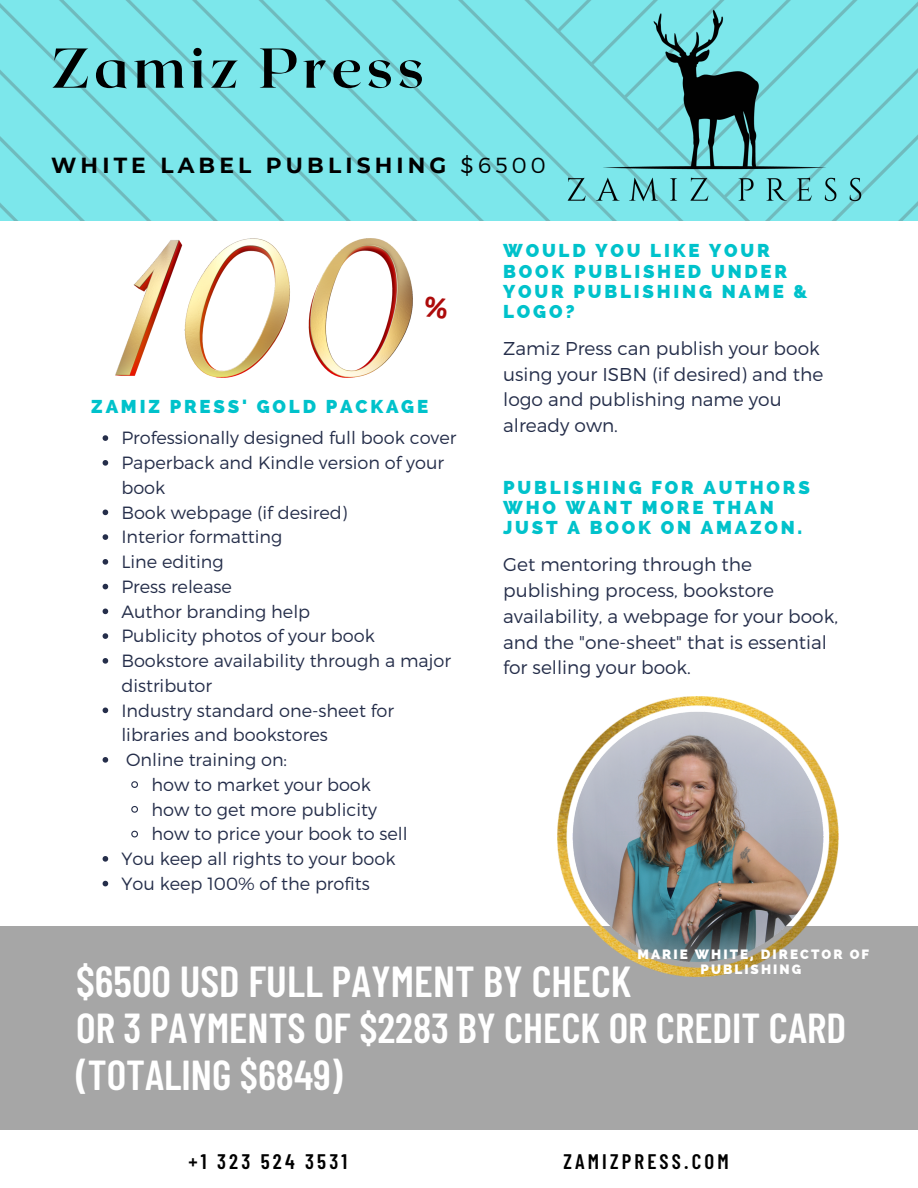
<style>
.page{position:relative;width:918px;height:1188px;background:#fff}
.page>*{position:absolute;margin:0;border:0;box-sizing:border-box;transform-origin:0 0}
.t1{font:700 55.95px "Roxborough CF";letter-spacing:.08em;color:#000}
.t2{font:600 43.35px "Barlow Condensed";color:#fff}
.t3{font:600 41.85px/47.2px "Barlow Condensed";color:#fff}
.t4{font:700 21.75px "Montserrat";letter-spacing:.19em;color:#000}
.t5{font:600 21px "Barlow Condensed";letter-spacing:.15em;color:#000}
.t6{font:300 18.6px/25.8px "Montserrat";color:#252e4a}
.t7{font:800 18.6px/20.2px "Raleway";letter-spacing:.15em;color:#00c2cb}
.t8{font:300 17.7px "Montserrat";color:#252e4a}
.t9{font:800 13.5px/14.7px "Raleway";letter-spacing:.15em;color:#fff;text-align:center}
.s1{font-weight:300}
</style>
<div class="page">
<div style="left:0;top:0;width:918px;height:927px;background:#7ce7eb"></div>
<div style="left:0;top:221px;width:918px;height:705px;background:#fff"></div>
<div style="left:0;top:927px;width:918px;height:261px;background:#a6a6a6"></div>
<div style="left:0;top:1130px;width:918px;height:58px;background:#fff"></div>
<img style="left:557px;top:697px;width:282px;height:280px">
<img style="left:557px;top:0;width:314px;height:221px">
<img style="left:115px;top:239px;width:297px;height:138px">
<svg style="left:103px;top:435px;width:5px;height:6px"></svg>
<svg style="left:103px;top:460px;width:5px;height:6px"></svg>
<svg style="left:103px;top:510px;width:5px;height:5px"></svg>
<svg style="left:103px;top:534px;width:5px;height:6px"></svg>
<svg style="left:103px;top:559px;width:5px;height:6px"></svg>
<svg style="left:103px;top:584px;width:5px;height:5px"></svg>
<svg style="left:103px;top:609px;width:5px;height:5px"></svg>
<svg style="left:103px;top:633px;width:5px;height:6px"></svg>
<svg style="left:103px;top:658px;width:5px;height:6px"></svg>
<svg style="left:103px;top:708px;width:5px;height:5px"></svg>
<svg style="left:103px;top:757px;width:5px;height:6px"></svg>
<svg style="left:131px;top:781px;width:7px;height:7px"></svg>
<svg style="left:131px;top:806px;width:7px;height:7px"></svg>
<svg style="left:131px;top:830px;width:7px;height:8px"></svg>
<svg style="left:103px;top:856px;width:5px;height:6px"></svg>
<svg style="left:103px;top:881px;width:5px;height:5px"></svg>
<h1 class="t1" style="left:51px;top:32px;width:374px">Zamiz Press</h1>
<p class="t4" style="left:51px;top:152px;width:496px">WHITE LABEL PUBLISHING <span class="s1">$6500</span></p>
<p class="t7" style="left:91px;top:396px;width:338px">ZAMIZ PRESS' GOLD PACKAGE</p>
<p class="t8" style="left:121px;top:426px;width:337px">Professionally designed full book cover</p>
<p class="t8" style="left:121px;top:451px;width:324px">Paperback and Kindle version of your</p>
<p class="t8" style="left:121px;top:476px;width:45px">book</p>
<p class="t8" style="left:121px;top:501px;width:228px">Book webpage (if desired)</p>
<p class="t8" style="left:121px;top:525px;width:162px">Interior formatting</p>
<p class="t8" style="left:121px;top:550px;width:104px">Line editing</p>
<p class="t8" style="left:121px;top:575px;width:112px">Press release</p>
<p class="t8" style="left:121px;top:600px;width:190px">Author branding help</p>
<p class="t8" style="left:121px;top:624px;width:255px">Publicity photos of your book</p>
<p class="t8" style="left:121px;top:649px;width:331px">Bookstore availability through a major</p>
<p class="t8" style="left:121px;top:674px;width:92px">distributor</p>
<p class="t8" style="left:121px;top:699px;width:274px">Industry standard one-sheet for</p>
<p class="t8" style="left:121px;top:723px;width:208px">libraries and bookstores</p>
<p class="t8" style="left:126px;top:748px;width:162px">Online training on:</p>
<p class="t8" style="left:151px;top:773px;width:221px">how to market your book</p>
<p class="t8" style="left:151px;top:798px;width:227px">how to get more publicity</p>
<p class="t8" style="left:151px;top:822px;width:258px">how to price your book to sell</p>
<p class="t8" style="left:121px;top:847px;width:276px">You keep all rights to your book</p>
<p class="t8" style="left:121px;top:872px;width:250px">You keep 100% of the profits</p>
<p class="t7" style="left:503px;top:241px;width:306px">WOULD YOU LIKE YOUR<br>BOOK PUBLISHED UNDER<br>YOUR PUBLISHING NAME &amp;<br>LOGO?</p>
<p class="t6" style="left:503px;top:334px;width:322px">Zamiz Press can publish your book using your ISBN (if desired) and the logo and publishing name you already own.</p>
<p class="t7" style="left:503px;top:477px;width:308px">PUBLISHING FOR AUTHORS<br>WHO WANT MORE THAN<br>JUST A BOOK ON AMAZON.</p>
<p class="t6" style="left:503px;top:550px;width:336px">Get mentoring through the publishing process, bookstore availability, a webpage for your book, and the "one-sheet" that is essential for selling your book.</p>
<p class="t9" style="left:638px;top:947px;width:233px">MARIE WHITE, DIRECTOR OF<br>PUBLISHING</p>
<h2 class="t2" style="left:76px;top:954px;width:557px">$6500 USD FULL PAYMENT BY CHECK</h2>
<h3 class="t3" style="left:76px;top:1003px;width:771px">OR 3 PAYMENTS OF $2283 BY CHECK OR CREDIT CARD (TOTALING $6849)</h3>
<p class="t5" style="left:189px;top:1148px;width:160px">+1 323 524 3531</p>
<p class="t5" style="left:563px;top:1148px;width:167px">ZAMIZPRESS.COM</p>
</div>
